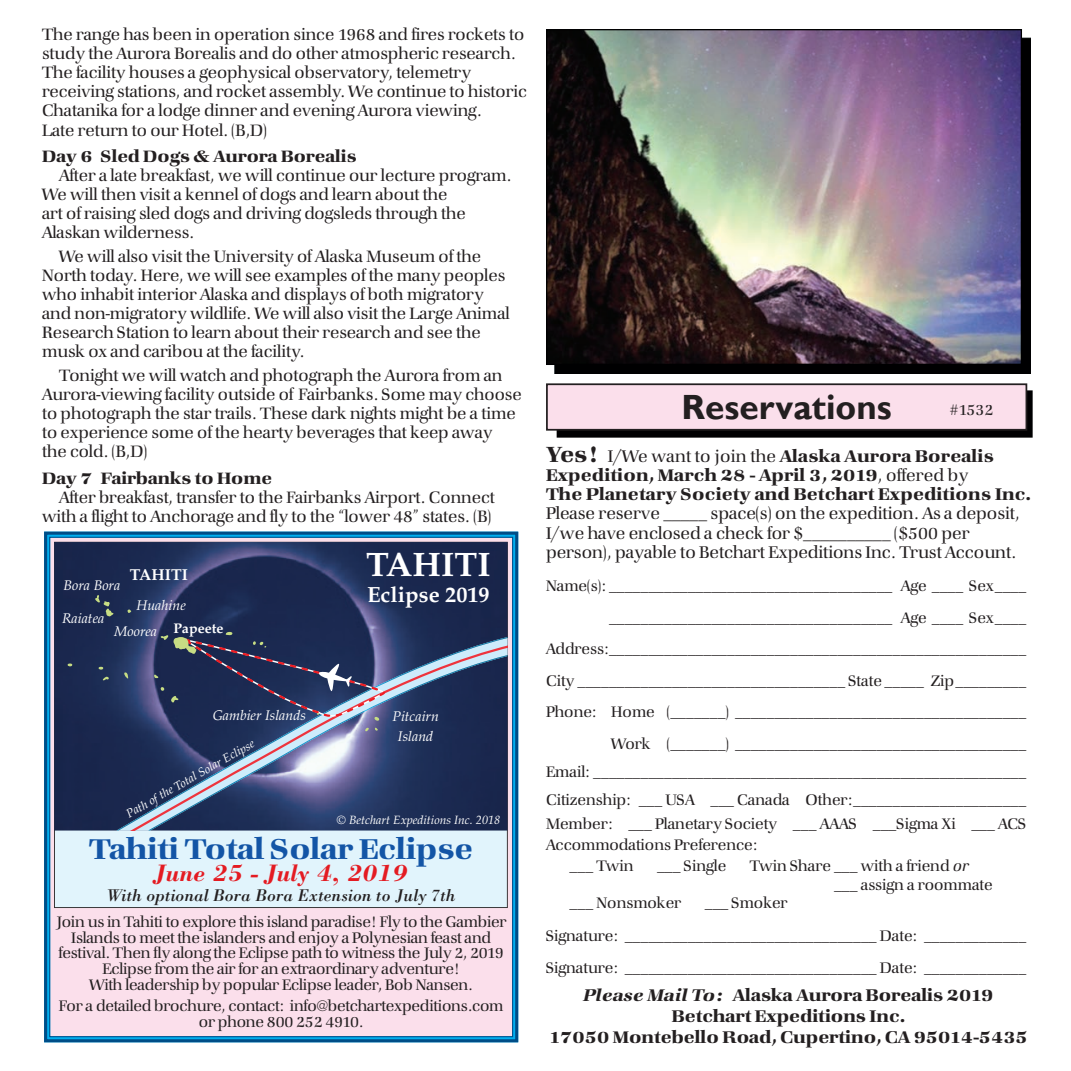
<style>
.page{position:relative;width:1071px;height:1071px;background:#fff}
.page>*{position:absolute;margin:0;border:0;box-sizing:border-box;transform-origin:0 0}
.t1{font:700 35px "Gill Sans";color:#231f20}
.t2{font:700 33.95px "Palatino";color:#fff}
.t3{font:29.75px "Zapf Book Dem";color:#1355a6}
.t4{font:italic 700 24.5px "Bodoni";color:#e41b22}
.t5{font:700 21.88px "Palatino";color:#fff}
.t6{font:17.5px/19.2px "Zapf Book Dem";letter-spacing:.005em;color:#231f20}
.t7{font:17.5px/19.2px "Zapf Book Lgt";color:#231f20}
.t8{font:italic 17.5px "Bodoni";color:#231f20}
.t9{font:17.15px/19.1px "Zapf Book Lgt";color:#231f20}
.t10{font:17.15px "Zapf Book Dem";color:#231f20}
.t11{font:15.75px/31.5px "Zapf Book Lgt";letter-spacing:-.01em;color:#231f20}
.t12{font:700 15.75px "Palatino";color:#fff}
.t13{font:italic 14px/19.4px "Palatino";color:#fff;text-align:center}
.t14{font:700 14px "Palatino";color:#fff}
.t15{font:italic 12.08px "Palatino";color:#fff}
.t16{font:italic 11.9px "Palatino";color:#fff}
.s1{font-size:22.75px}
.s2{font-family:"Zapf Book Lgt"}
.s3{font-family:"Zapf Book Lgt Itl"}
.s4{font-family:"Zapf Book Dem Itl"}
</style>
<div class="page">
<div style="left:558px;top:391px;width:474px;height:46px;background:#000001"></div>
<div style="left:557px;top:390px;width:476px;height:48px;border:2px solid #000001"></div>
<div style="left:547px;top:384px;width:479px;height:46px;background:#fbdfeb"></div>
<div style="left:546px;top:383px;width:481px;height:48px;border:2px solid #231f20"></div>
<div style="left:555px;top:38px;width:476px;height:336px;background:#000001"></div>
<img style="left:548px;top:31px;width:472px;height:332px">
<div style="left:546px;top:29px;width:476px;height:336px;border:1px solid #000001"></div>
<svg style="left:44px;top:531px;width:475px;height:512px;background:#d7cfe1"></svg>
<div style="left:54px;top:831px;width:454px;height:77px;background:#e1f4fc"></div>
<img style="left:54px;top:542px;width:454px;height:289px">
<svg style="left:127px;top:609px;width:4px;height:4px"></svg>
<svg style="left:94px;top:595px;width:20px;height:22px"></svg>
<svg style="left:115px;top:643px;width:393px;height:188px;background:#404e75"></svg>
<svg style="left:154px;top:631px;width:232px;height:91px;background:#374064"></svg>
<svg style="left:122px;top:672px;width:6px;height:7px"></svg>
<svg style="left:102px;top:677px;width:8px;height:4px"></svg>
<svg style="left:66px;top:663px;width:7px;height:4px"></svg>
<svg style="left:97px;top:666px;width:7px;height:5px"></svg>
<p class="t9" style="left:42px;top:25px;width:486px">The range has been in operation since 1968 and fires rockets to study the Aurora Borealis and do other atmospheric research.<br>The facility houses a geophysical observatory, telemetry receiving stations, and rocket assembly. We continue to historic Chatanika for a lodge dinner and evening Aurora viewing.<br>Late return to our Hotel. (B,D)</p>
<p class="t10" style="left:42px;top:146px;width:316px">Day 6 Sled Dogs &amp; Aurora Borealis</p>
<p class="t9" style="left:42px;top:165px;width:471px;text-indent:17px">After a late breakfast, we will continue our lecture program.<br>We will then visit a kennel of dogs and learn about the<br>art of raising sled dogs and driving dogsleds through the Alaskan wilderness.</p>
<p class="t9" style="left:42px;top:247px;width:469px;text-indent:17px">We will also visit the University of Alaska Museum of the North today. Here, we will see examples of the many peoples who inhabit interior Alaska and displays of both migratory and non-migratory wildlife. We will also visit the Large Animal Research Station to learn about their research and see the musk ox and caribou at the facility.</p>
<p class="t9" style="left:42px;top:366px;width:481px;text-indent:17px">Tonight we will watch and photograph the Aurora from an Aurora-viewing facility outside of Fairbanks. Some may choose to photograph the star trails. These dark nights might be a time to experience some of the hearty beverages that keep away<br>the cold. (B,D)</p>
<p class="t10" style="left:42px;top:468px;width:231px">Day 7 Fairbanks to Home</p>
<p class="t9" style="left:42px;top:488px;width:454px;text-align:right">After breakfast, transfer to the Fairbanks Airport. Connect with a flight to Anchorage and fly to the “lower 48” states. (B)</p>
<p class="t13" style="left:64px;top:576px;width:58px">Bora Bora</p>
<p class="t12" style="left:130px;top:565px;width:60px">TAHITI</p>
<p class="t13" style="left:62px;top:609px;width:44px">Raiatea</p>
<p class="t13" style="left:136px;top:596px;width:51px">Huahine</p>
<p class="t14" style="left:173px;top:620px;width:52px">Papeete</p>
<p class="t13" style="left:114px;top:622px;width:44px">Moorea</p>
<p class="t13" style="left:213px;top:706px;width:95px">Gambier Islands</p>
<p class="t15" style="left:214px;top:757px;width:44px;rotate:-29deg">r Eclipse</p>
<p class="t15" style="left:124px;top:809px;width:105px;rotate:-30deg">Path of the Total Sola</p>
<h2 class="t2" style="left:366px;top:545px;width:126px">TAHITI</h2>
<h3 class="t5" style="left:367px;top:582px;width:124px">Eclipse 2019</h3>
<p class="t13" style="left:392px;top:707px;width:48px">Pitcairn<br>Island</p>
<p class="t16" style="left:337px;top:814px;width:165px">© Betchart Expeditions Inc. 2018</p>
<h3 class="t3" style="left:89px;top:831px;width:385px">Tahiti Total Solar Eclipse</h3>
<h3 class="t4" style="left:155px;top:858px;width:254px">June 25 - July 4, 2019</h3>
<p class="t8" style="left:107px;top:884px;width:350px">With optional Bora Bora Extension to July 7th</p>
<p class="t11" style="left:56px;top:914px;width:452px;line-height:15.8px;text-align:center">Join us in Tahiti to explore this island paradise! Fly to the Gambier Islands to meet the islanders and enjoy a Polynesian feast and festival. Then fly along the Eclipse path to witness the July 2, 2019<br>Eclipse from the air for an extraordinary adventure!<br>With leadership by popular Eclipse leader, Bob Nansen.</p>
<p class="t11" style="left:59px;top:998px;width:446px;line-height:15.8px;text-align:center">For a detailed brochure, contact: info@betchartexpeditions.com or phone 800 252 4910.</p>
<h1 class="t1" style="left:682px;top:386px;width:212px">Reservations</h1>
<p class="t11" style="left:949px;top:394px;width:46px">#1532</p>
<p class="t6" style="left:546px;top:446px;width:486px"><span class="s1">Yes!</span> <span class="s2">I/We want to join the</span> Alaska Aurora Borealis<br>Expedition, March 28 - April 3, 2019<span class="s2">, offered by<br></span>The Planetary Society and Betchart Expeditions Inc.</p>
<p class="t7" style="left:546px;top:504px;width:475px">Please reserve _____ space(s) on the expedition. As a deposit,<br>I/we have enclosed a check for $__________ ($500 per person), payable to Betchart Expeditions Inc. Trust Account.</p>
<p class="t11" style="left:546px;top:570px;width:482px;text-align:right">Name(s): ____________________________________ Age ____ Sex ____ ____________________________________ Age ____ Sex ____ Address: _____________________________________________________ City __________________________________ State _____ Zip _________ Phone: Home (_______) _____________________________________ Work (_______) _____________________________________</p>
<p class="t11" style="left:546px;top:757px;width:482px;line-height:28px">Email: _______________________________________________________<br>Citizenship: ___ USA ___ Canada Other: ______________________</p>
<p class="t11" style="left:546px;top:808px;width:482px">Member: ___ Planetary Society ___ AAAS ___Sigma Xi ___ ACS</p>
<p class="t11" style="left:546px;top:829px;width:213px">Accommodations Preference:</p>
<p class="t11" style="left:570px;top:850px;width:65px">___ Twin</p>
<p class="t11" style="left:657px;top:850px;width:71px">___ Single</p>
<p class="t11" style="left:834px;top:856px;width:160px;line-height:19.2px;text-indent:-84px">Twin Share ___ with a friend <span class="s3">or </span>___ assign a roommate</p>
<p class="t11" style="left:570px;top:887px;width:113px">___ Nonsmoker</p>
<p class="t11" style="left:546px;top:886px;width:482px;line-height:33.2px;text-indent:159px">___ Smoker<br>Signature: ________________________________ Date: _____________</p>
<p class="t11" style="left:546px;top:951px;width:482px">Signature: ________________________________ Date: _____________</p>
<p class="t6" style="left:549px;top:984px;width:480px;line-height:21px;text-align:center"><span class="s4">Please Mail To:</span> Alaska Aurora Borealis 2019<br>Betchart Expeditions Inc.<br>17050 Montebello Road, Cupertino, CA 95014-5435</p>
</div>
